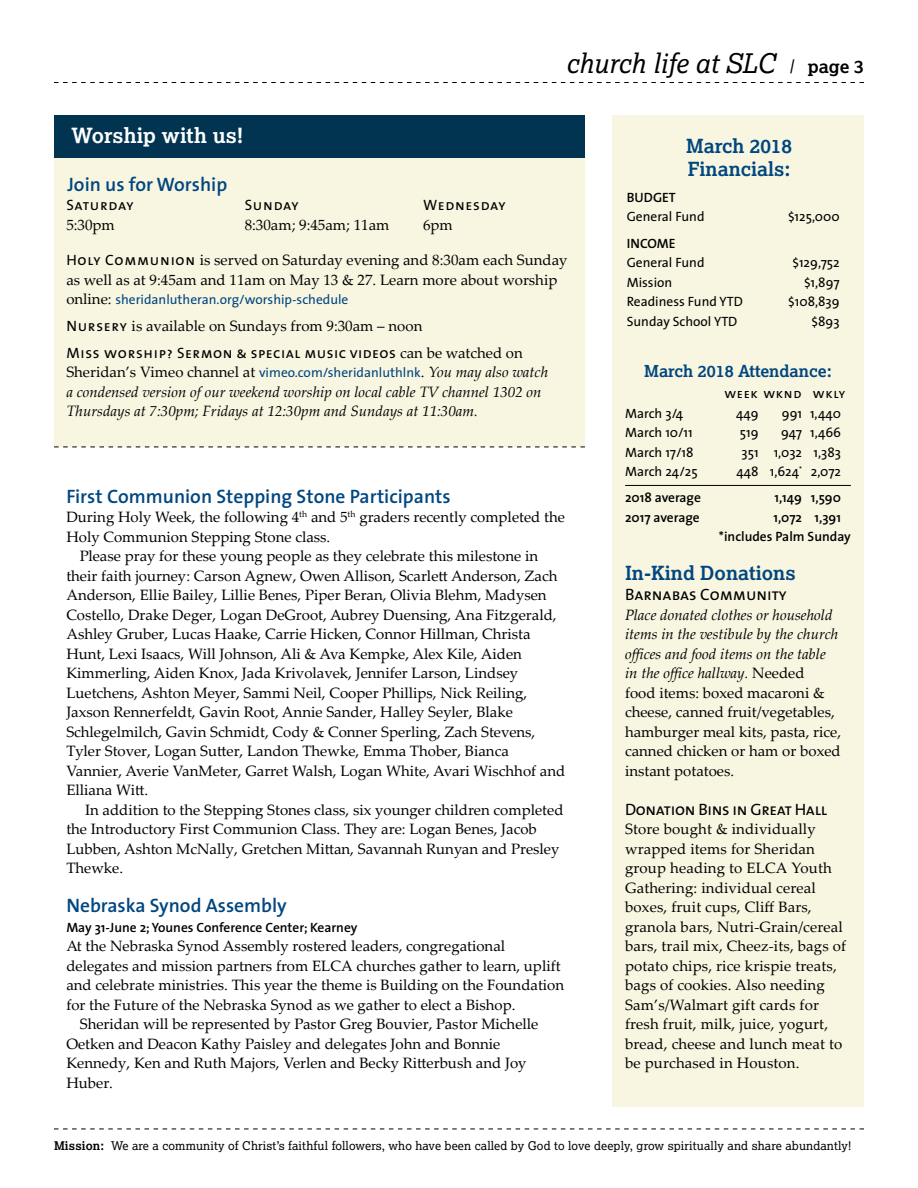
<style>
.page{position:relative;width:918px;height:1188px;background:#fff}
.page>*{position:absolute;margin:0;border:0;box-sizing:border-box;transform-origin:0 0}
.t1{font:italic 27px "Lexia";color:#000}
.t2{font:700 21px "Lexia";color:#fff}
.t3{font:600 19.5px "The Sans";color:#00467f}
.t4{font:700 19.5px/22.5px "Lexia";color:#00467f}
.t5{font:16.5px "The Sans Caps";letter-spacing:-.015em;color:#000}
.t6{font:700 16.5px "Lexia";color:#00467f}
.t7{font:15px/19.5px "Palatino Linotype";color:#000}
.t8{font:italic 15px/19.5px "Palatino Linotype";color:#000}
.t9{font:15px "The Sans Caps";letter-spacing:.03em;color:#000}
.t10{font:15px "The Sans Caps";letter-spacing:.05em;color:#000}
.t11{font:13.5px "The Sans";color:#000}
.t12{font:600 13.5px/19.6px "The Sans";color:#000}
.t13{font:13.5px "The Sans";color:#00467f}
.t14{font:13.5px "The Sans Caps";letter-spacing:.05em;color:#000}
.t15{font:12px "Lexia";letter-spacing:.01em;color:#000}
.s1{font-size:18px}
.s2{font-weight:700;font-style:normal;font-size:18px}
.s3{font-family:"The Sans Caps"}
.s4{font-family:"Palatino Linotype";font-size:15px;color:#000}
.s5{font-family:"Palatino Linotype"}
.s6{font-style:normal}
.s7{font-family:"The Sans";font-style:normal;font-size:13.5px;color:#00467f}
.s8{font-style:italic}
.s9{font-weight:700}
</style>
<div class="page">
<svg style="left:54px;top:82px;width:810px;height:1px"></svg>
<svg style="left:54px;top:1129px;width:810px;height:1px"></svg>
<div style="left:612px;top:115px;width:252px;height:992px;background:#f8f6e1"></div>
<hr style="left:625px;top:485px;width:226px;height:1px;background:#000">
<div style="left:54px;top:157px;width:531px;height:290px;background:#f8f6e1"></div>
<div style="left:54px;top:115px;width:531px;height:42px;background:#003450"></div>
<svg style="left:54px;top:447px;width:531px;height:1px"></svg>
<h1 class="t1" style="left:566px;top:47px;width:300px">church life at SLC <span class="s1">|</span> <span class="s2">page 3</span></h1>
<h2 class="t2" style="left:72px;top:122px;width:173px">Worship with us!</h2>
<h3 class="t3" style="left:68px;top:168px;width:161px">Join us for Worship</h3>
<p class="t9" style="left:66px;top:195px;width:69px">Saturday</p>
<p class="t7" style="left:66px;top:214px;width:50px">5:30pm</p>
<p class="t9" style="left:245px;top:195px;width:56px">Sunday</p>
<p class="t7" style="left:245px;top:214px;width:146px">8:30am; 9:45am; 11am</p>
<p class="t10" style="left:423px;top:195px;width:84px">Wednesday</p>
<p class="t7" style="left:423px;top:214px;width:31px">6pm</p>
<p class="t7" style="left:66px;top:250px;width:503px"><span class="s3">Holy Communion</span> is served on Saturday evening and 8:30am each Sunday as well as at 9:45am and 11am on May 13 &amp; 27. Learn more about worship</p>
<p class="t13" style="left:66px;top:291px;width:284px"><span class="s4">online:</span> sheridanlutheran.org/worship-schedule</p>
<p class="t7" style="left:66px;top:316px;width:358px"><span class="s3">Nursery</span> is available on Sundays from 9:30am – noon</p>
<p class="t9" style="left:66px;top:343px;width:458px">Miss worship? Sermon &amp; special music videos <span class="s5">can be watched on</span></p>
<p class="t8" style="left:66px;top:362px;width:483px"><span class="s6">Sheridan’s Vimeo channel at</span> <span class="s7">vimeo.com/sheridanluthlnk</span><span class="s6">.</span> You may also watch a condensed version of our weekend worship on local cable TV channel 1302 on<br>Thursdays at 7:30pm; Fridays at 12:30pm and Sundays at 11:30am.</p>
<h3 class="t3" style="left:66px;top:480px;width:386px">First Communion Stepping Stone Participants</h3>
<p class="t7" style="left:66px;top:507px;width:500px">During Holy Week, the following 4<sup>th</sup> and 5<sup>th</sup> graders recently completed the</p>
<p class="t7" style="left:66px;top:526px;width:266px">Holy Communion Stepping Stone class.</p>
<p class="t7" style="left:80px;top:546px;width:460px">Please pray for these young people as they celebrate this milestone in</p>
<p class="t7" style="left:66px;top:565px;width:493px">their faith journey: Carson Agnew, Owen Allison, Scarlett Anderson, Zach</p>
<p class="t7" style="left:66px;top:585px;width:482px">Anderson, Ellie Bailey, Lillie Benes, Piper Beran, Olivia Blehm, Madysen</p>
<p class="t7" style="left:66px;top:604px;width:492px">Costello, Drake Deger, Logan DeGroot, Aubrey Duensing, Ana Fitzgerald,</p>
<p class="t7" style="left:66px;top:624px;width:466px">Ashley Gruber, Lucas Haake, Carrie Hicken, Connor Hillman, Christa</p>
<p class="t7" style="left:66px;top:643px;width:457px">Hunt, Lexi Isaacs, Will Johnson, Ali &amp; Ava Kempke, Alex Kile, Aiden</p>
<p class="t7" style="left:66px;top:663px;width:453px">Kimmerling, Aiden Knox, Jada Krivolavek, Jennifer Larson, Lindsey</p>
<p class="t7" style="left:66px;top:682px;width:462px">Luetchens, Ashton Meyer, Sammi Neil, Cooper Phillips, Nick Reiling,</p>
<p class="t7" style="left:66px;top:702px;width:448px">Jaxson Rennerfeldt, Gavin Root, Annie Sander, Halley Seyler, Blake</p>
<p class="t7" style="left:66px;top:721px;width:471px">Schlegelmilch, Gavin Schmidt, Cody &amp; Conner Sperling, Zach Stevens,</p>
<p class="t7" style="left:66px;top:741px;width:444px">Tyler Stover, Logan Sutter, Landon Thewke, Emma Thober, Bianca</p>
<p class="t7" style="left:66px;top:760px;width:501px">Vannier, Averie VanMeter, Garret Walsh, Logan White, Avari Wischhof and</p>
<p class="t7" style="left:66px;top:780px;width:83px">Elliana Witt.</p>
<p class="t7" style="left:85px;top:799px;width:480px">In addition to the Stepping Stones class, six younger children completed</p>
<p class="t7" style="left:66px;top:819px;width:472px">the Introductory First Communion Class. They are: Logan Benes, Jacob</p>
<p class="t7" style="left:66px;top:838px;width:495px">Lubben, Ashton McNally, Gretchen Mittan, Savannah Runyan and Presley</p>
<p class="t7" style="left:66px;top:858px;width:58px">Thewke.</p>
<h3 class="t3" style="left:66px;top:889px;width:222px">Nebraska Synod Assembly</h3>
<p class="t12" style="left:66px;top:917px;width:293px">May 31-June 2; Younes Conference Center; Kearney</p>
<p class="t7" style="left:66px;top:936px;width:440px">At the Nebraska Synod Assembly rostered leaders, congregational</p>
<p class="t7" style="left:66px;top:955px;width:496px">delegates and mission partners from ELCA churches gather to learn, uplift</p>
<p class="t7" style="left:66px;top:975px;width:499px">and celebrate ministries. This year the theme is Building on the Foundation</p>
<p class="t7" style="left:66px;top:994px;width:451px">for the Future of the Nebraska Synod as we gather to elect a Bishop.</p>
<p class="t7" style="left:80px;top:1014px;width:460px">Sheridan will be represented by Pastor Greg Bouvier, Pastor Michelle</p>
<p class="t7" style="left:66px;top:1033px;width:436px">Oetken and Deacon Kathy Paisley and delegates John and Bonnie</p>
<p class="t7" style="left:66px;top:1053px;width:462px">Kennedy, Ken and Ruth Majors, Verlen and Becky Ritterbush and Joy</p>
<p class="t7" style="left:66px;top:1072px;width:48px">Huber.</p>
<h3 class="t4" style="left:686px;top:134px;width:107px">March 2018<br>Financials:</h3>
<p class="t12" style="left:627px;top:187px;width:51px">BUDGET</p>
<p class="t11" style="left:627px;top:208px;width:79px">General Fund</p>
<p class="t11" style="left:788px;top:208px;width:53px">$125,000</p>
<p class="t12" style="left:627px;top:233px;width:50px">INCOME</p>
<p class="t11" style="left:627px;top:254px;width:79px">General Fund</p>
<p class="t11" style="left:792px;top:254px;width:49px">$129,752</p>
<p class="t11" style="left:627px;top:273px;width:47px">Mission</p>
<p class="t11" style="left:804px;top:273px;width:37px">$1,897</p>
<p class="t11" style="left:627px;top:293px;width:118px">Readiness Fund YTD</p>
<p class="t11" style="left:788px;top:293px;width:53px">$108,839</p>
<p class="t11" style="left:627px;top:312px;width:112px">Sunday School YTD</p>
<p class="t11" style="left:812px;top:312px;width:30px">$893</p>
<p class="t6" style="left:644px;top:361px;width:189px">March 2018 Attendance:</p>
<p class="t14" style="left:724px;top:385px;width:122px">week wknd wkly</p>
<p class="t11" style="left:625px;top:404px;width:60px">March 3/4</p>
<p class="t11" style="left:736px;top:404px;width:24px">449</p>
<p class="t11" style="left:782px;top:404px;width:61px">991 1,440</p>
<p class="t11" style="left:625px;top:424px;width:69px">March 10/11</p>
<p class="t11" style="left:740px;top:424px;width:20px">519</p>
<p class="t11" style="left:781px;top:424px;width:61px">947 1,466</p>
<p class="t11" style="left:625px;top:443px;width:70px">March 17/18</p>
<p class="t11" style="left:742px;top:443px;width:101px">351 1,032 1,383</p>
<p class="t11" style="left:625px;top:463px;width:74px">March 24/25</p>
<p class="t11" style="left:736px;top:463px;width:106px">448 1,624<sup>*</sup> 2,072</p>
<p class="t12" style="left:625px;top:488px;width:77px">2018 average</p>
<p class="t12" style="left:774px;top:488px;width:68px">1,149 1,590</p>
<p class="t12" style="left:625px;top:507px;width:76px">2017 average</p>
<p class="t12" style="left:719px;top:507px;width:133px;text-indent:55px">1,072 1,391 *includes Palm Sunday</p>
<h3 class="t4" style="left:625px;top:561px;width:172px">In-Kind Donations</h3>
<p class="t5" style="left:625px;top:584px;width:163px">Barnabas Community</p>
<p class="t7" style="left:625px;top:604px;width:218px"><span class="s8">Place donated clothes or household items in the vestibule by the church offices and food items on the table in the office hallway.</span> Needed<br>food items: boxed macaroni &amp; cheese, canned fruit/vegetables, hamburger meal kits, pasta, rice, canned chicken or ham or boxed instant potatoes.</p>
<p class="t5" style="left:625px;top:798px;width:204px">Donation Bins in Great Hall</p>
<p class="t7" style="left:625px;top:819px;width:223px">Store bought &amp; individually wrapped items for Sheridan group heading to ELCA Youth<br>Gathering: individual cereal boxes, fruit cups, Cliff Bars, granola bars, Nutri-Grain/cereal bars, trail mix, Cheez-its, bags of potato chips, rice krispie treats, bags of cookies. Also needing<br>Sam’s/Walmart gift cards for fresh fruit, milk, juice, yogurt, bread, cheese and lunch meat to be purchased in Houston.</p>
<p class="t15" style="left:54px;top:1138px;width:799px"><span class="s9">Mission:</span> We are a community of Christ’s faithful followers, who have been called by God to love deeply, grow spiritually and share abundantly!</p>
</div>
